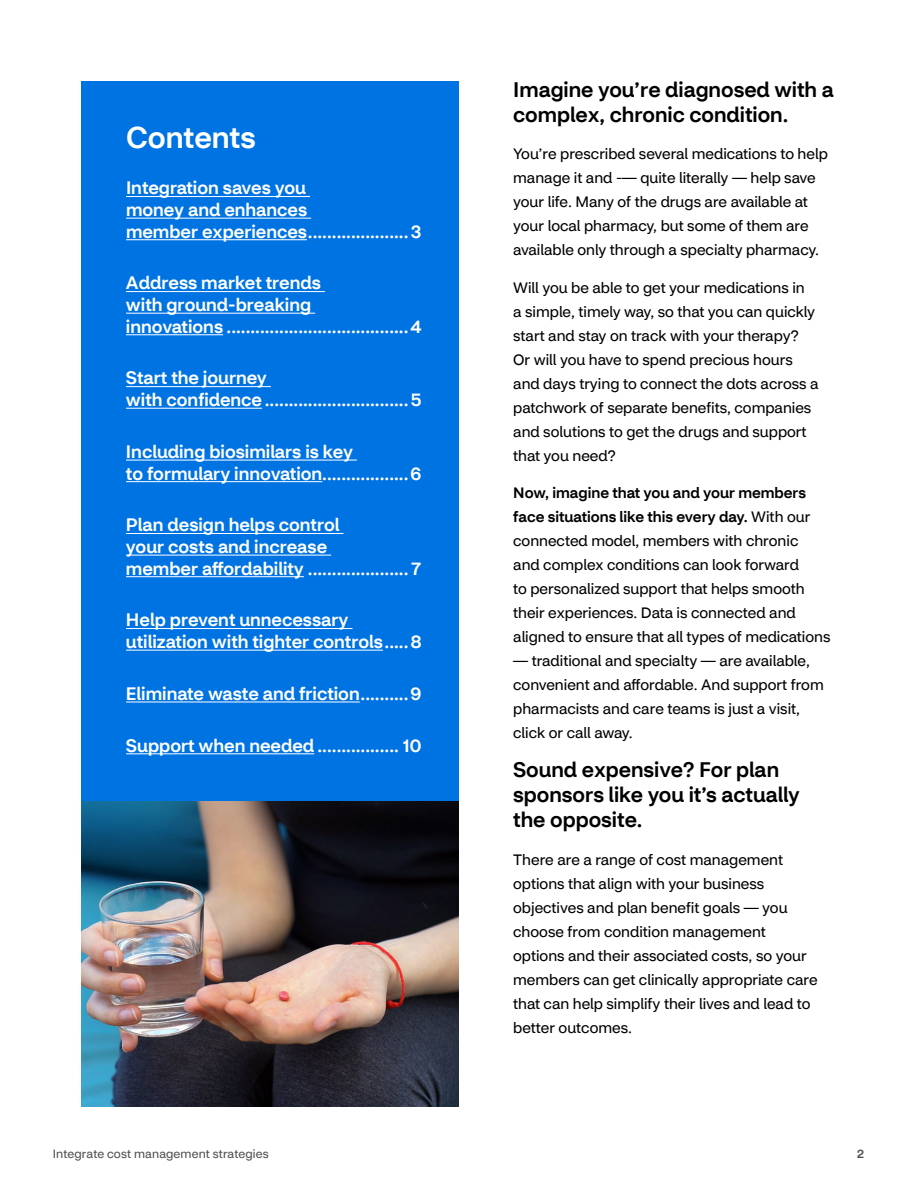
<style>
.page{position:relative;width:918px;height:1188px;background:#fff}
.page>*{position:absolute;margin:0;border:0;box-sizing:border-box;transform-origin:0 0}
.t1{font:500 30px "CVS Health Sans";color:#fff}
.Body_Subhead_14{font:500 21px/25.2px "CVS Health Sans";color:#000}
.t2{font:500 18px/21.6px "CVS Health Sans";color:#fff}
.Body_Copy_10{font:15px/24px "CVS Health Sans";color:#000}
.t3{font:12px "CVS Health Sans";letter-spacing:.01em;color:#505050}
.t4{font:500 12px "CVS Health Sans";color:#505050}
.s1{font-weight:500}
</style>
<div class="page">
<div style="left:81px;top:81px;width:378px;height:727px;background:#0073e3"></div>
<hr style="left:126px;top:196px;width:184px;height:1px;background:#fff">
<hr style="left:126px;top:218px;width:185px;height:1px;background:#fff">
<hr style="left:126px;top:239px;width:181px;height:1px;background:#fff">
<hr style="left:126px;top:291px;width:199px;height:1px;background:#fff">
<hr style="left:126px;top:313px;width:189px;height:1px;background:#fff">
<hr style="left:126px;top:334px;width:97px;height:1px;background:#fff">
<hr style="left:126px;top:386px;width:145px;height:1px;background:#fff">
<hr style="left:126px;top:408px;width:136px;height:1px;background:#fff">
<hr style="left:126px;top:460px;width:231px;height:1px;background:#fff">
<hr style="left:126px;top:481px;width:196px;height:1px;background:#fff">
<hr style="left:126px;top:533px;width:217px;height:1px;background:#fff">
<hr style="left:126px;top:555px;width:205px;height:1px;background:#fff">
<hr style="left:126px;top:576px;width:178px;height:1px;background:#fff">
<hr style="left:126px;top:628px;width:227px;height:1px;background:#fff">
<hr style="left:126px;top:650px;width:257px;height:1px;background:#fff">
<hr style="left:126px;top:702px;width:234px;height:1px;background:#fff">
<hr style="left:126px;top:753px;width:188px;height:1px;background:#fff">
<img style="left:81px;top:801px;width:378px;height:306px">
<h2 class="t1" style="left:126px;top:119px;width:131px">Contents</h2>
<p class="t2" style="left:126px;top:177px;width:297px">Integration saves you<br>money and enhances<br>member experiences.....................3</p>
<p class="t2" style="left:126px;top:272px;width:297px">Address market trends<br>with ground-breaking<br>innovations ......................................4</p>
<p class="t2" style="left:126px;top:367px;width:297px">Start the journey<br>with confidence ..............................5</p>
<p class="t2" style="left:126px;top:441px;width:297px">Including biosimilars is key<br>to formulary innovation..................6</p>
<p class="t2" style="left:126px;top:514px;width:297px">Plan design helps control<br>your costs and increase<br>member affordability ..................... 7</p>
<p class="t2" style="left:126px;top:609px;width:297px">Help prevent unnecessary utilization with tighter controls.....8</p>
<p class="t2" style="left:126px;top:683px;width:297px">Eliminate waste and friction..........9</p>
<p class="t2" style="left:126px;top:735px;width:297px">Support when needed ................. 10</p>
<p class="Body_Subhead_14" style="left:513px;top:77px;width:322px">Imagine you’re diagnosed with a complex, chronic condition.</p>
<p class="Body_Copy_10" style="left:513px;top:142px;width:316px">You’re prescribed several medications to help manage it and -— quite literally — help save your life. Many of the drugs are available at your local pharmacy, but some of them are available only through a specialty pharmacy.</p>
<p class="Body_Copy_10" style="left:513px;top:276px;width:307px">Will you be able to get your medications in<br>a simple, timely way, so that you can quickly start and stay on track with your therapy?<br>Or will you have to spend precious hours and days trying to connect the dots across a patchwork of separate benefits, companies and solutions to get the drugs and support that you need?</p>
<p class="Body_Copy_10" style="left:513px;top:481px;width:319px"><span class="s1">Now, imagine that you and your members face situations like this every day.</span> With our connected model, members with chronic<br>and complex conditions can look forward<br>to personalized support that helps smooth their experiences. Data is connected and aligned to ensure that all types of medications</p>
<p class="Body_Copy_10" style="left:513px;top:649px;width:312px">— traditional and specialty — are available, convenient and affordable. And support from pharmacists and care teams is just a visit, click or call away.</p>
<p class="Body_Subhead_14" style="left:513px;top:757px;width:288px">Sound expensive? For plan sponsors like you it’s actually the opposite.</p>
<p class="Body_Copy_10" style="left:513px;top:848px;width:306px">There are a range of cost management options that align with your business objectives and plan benefit goals — you choose from condition management options and their associated costs, so your members can get clinically appropriate care that can help simplify their lives and lead to better outcomes.</p>
<p class="t3" style="left:53px;top:1147px;width:217px">Integrate cost management strategies</p>
<p class="t4" style="left:857px;top:1147px;width:8px">2</p>
</div>
